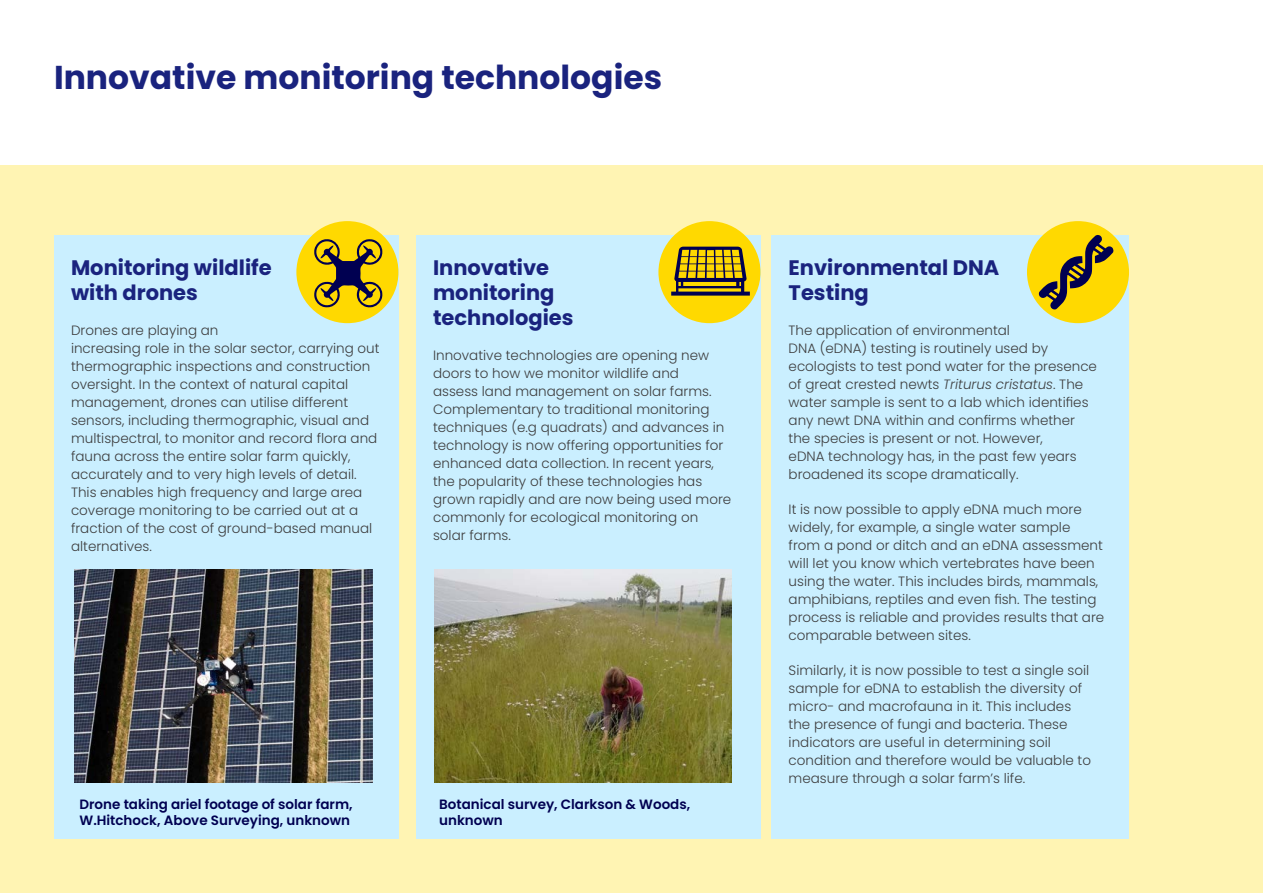
<style>
.page{position:relative;width:1263px;height:893px;background:#fff}
.page>*{position:absolute;margin:0;border:0;box-sizing:border-box;transform-origin:0 0}
.t1{font:700 33px "Poppins";color:#1a237e}
.body_text{font:700 21px/25.2px "Poppins";color:#1a237e}
.body_text-2{font:300 13.5px/18px "Poppins";color:#3e3e3f}
.main_body{font:600 13.5px/16.5px "Poppins";color:#000051}
.s1{font-style:italic}
</style>
<div class="page">
<div style="left:0;top:166px;width:1263px;height:727px;background:#fff4b3"></div>
<div style="left:772px;top:236px;width:357px;height:603px;background:#caefff"></div>
<div style="left:1027px;top:221px;width:102px;height:102px;background:#ffd900;border-radius:50%"></div>
<svg style="left:1039px;top:234px;width:74px;height:75px"></svg>
<div style="left:54px;top:236px;width:344px;height:603px;background:#caefff"></div>
<div style="left:296px;top:221px;width:102px;height:102px;background:#ffd900;border-radius:50%"></div>
<img style="left:74px;top:570px;width:298px;height:212px">
<svg style="left:314px;top:239px;width:68px;height:69px"></svg>
<div style="left:416px;top:236px;width:344px;height:603px;background:#caefff"></div>
<div style="left:658px;top:221px;width:102px;height:102px;background:#ffd900;border-radius:50%"></div>
<svg style="left:671px;top:247px;width:79px;height:49px"></svg>
<img style="left:434px;top:570px;width:298px;height:212px">
<p class="t1" style="left:54px;top:58px;width:610px">Innovative monitoring technologies</p>
<p class="body_text" style="left:71px;top:255px;width:202px">Monitoring wildlife with drones</p>
<p class="body_text-2" style="left:71px;top:321px;width:310px">Drones are playing an<br>increasing role in the solar sector, carrying out thermographic inspections and construction oversight. In the context of natural capital management, drones can utilise different sensors, including thermographic, visual and multispectral, to monitor and record flora and fauna across the entire solar farm quickly, accurately and to very high levels of detail.<br>This enables high frequency and large area coverage monitoring to be carried out at a fraction of the cost of ground-based manual alternatives.</p>
<p class="body_text" style="left:433px;top:255px;width:142px">Innovative monitoring technologies</p>
<p class="body_text-2" style="left:433px;top:346px;width:300px">Innovative technologies are opening new doors to how we monitor wildlife and<br>assess land management on solar farms.<br>Complementary to traditional monitoring techniques (e.g quadrats) and advances in technology is now offering opportunities for enhanced data collection. In recent years, the popularity of these technologies has grown rapidly and are now being used more commonly for ecological monitoring on solar farms.</p>
<p class="main_body" style="left:80px;top:796px;width:275px">Drone taking ariel footage of solar farm,<br>W.Hitchock, Above Surveying, unknown</p>
<p class="main_body" style="left:439px;top:796px;width:252px">Botanical survey, Clarkson &amp; Woods, unknown</p>
<p class="body_text" style="left:789px;top:255px;width:212px">Environmental DNA<br>Testing</p>
<p class="body_text-2" style="left:789px;top:321px;width:310px">The application of environmental<br>DNA (eDNA) testing is routinely used by ecologists to test pond water for the presence of great crested newts <span class="s1">Triturus cristatus</span>. The water sample is sent to a lab which identifies any newt DNA within and confirms whether the species is present or not. However,<br>eDNA technology has, in the past few years broadened its scope dramatically.</p>
<p class="body_text-2" style="left:789px;top:500px;width:317px">It is now possible to apply eDNA much more widely, for example, a single water sample from a pond or ditch and an eDNA assessment will let you know which vertebrates have been using the water. This includes birds, mammals, amphibians, reptiles and even fish. The testing process is reliable and provides results that are comparable between sites.</p>
<p class="body_text-2" style="left:789px;top:661px;width:304px">Similarly, it is now possible to test a single soil sample for eDNA to establish the diversity of micro- and macrofauna in it. This includes the presence of fungi and bacteria. These indicators are useful in determining soil condition and therefore would be valuable to measure through a solar farm’s life.</p>
</div>
